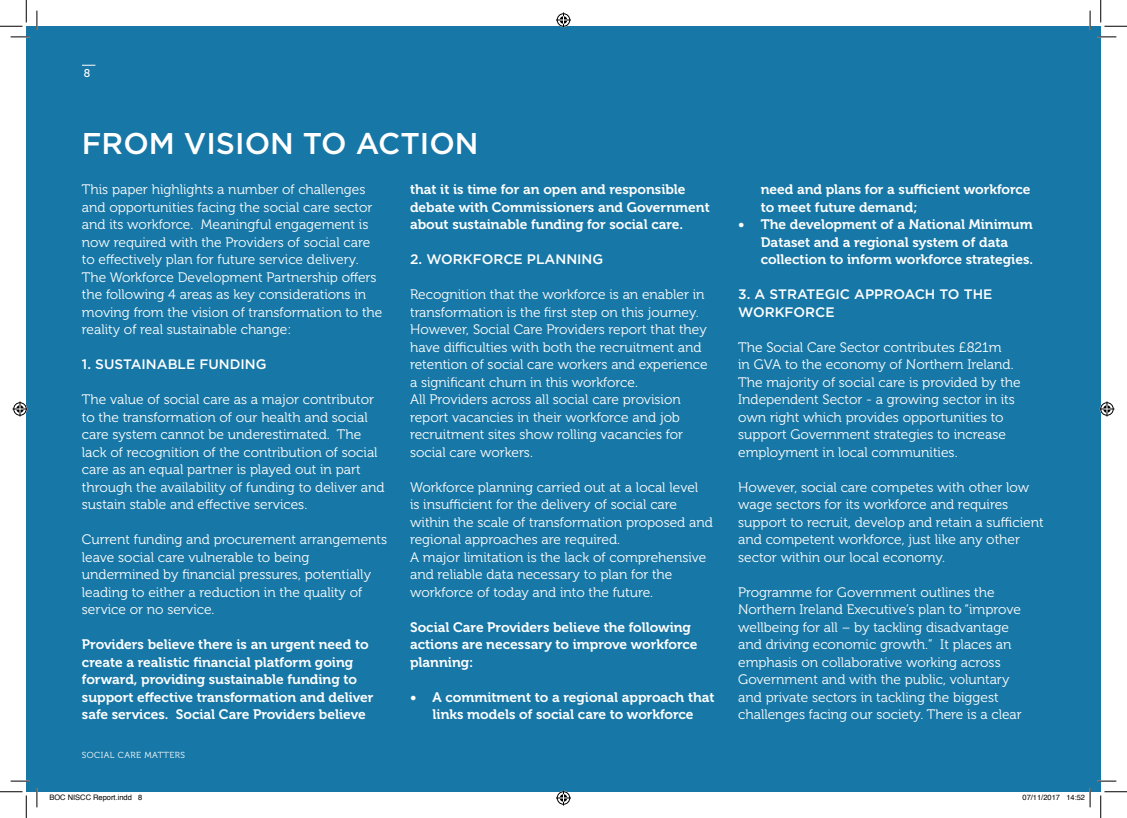
<style>
.page{position:relative;width:1127px;height:818px;background:#fff}
.page>*{position:absolute;margin:0;border:0;box-sizing:border-box;transform-origin:0 0}
.Body_Copy{font:500 30px "Gotham";color:#fff}
.Body_Copy-2{font:13.75px/17.5px "Museo 300";color:#fff}
.Body_Copy-3{font:13.75px/17.5px "Museo 700";color:#fff}
.Body_Copy-4{font:500 13.75px/17.5px "Gotham";color:#fff}
.t1{font:11.25px "Museo 500";color:#fff}
.t2{font:8.75px "Museo 300";letter-spacing:.05em;color:#fff}
.t3{font:7.5px "Helvetica";color:#000}
</style>
<div class="page">
<div style="left:26px;top:26px;width:1074px;height:766px;background:#1777a6"></div>
<svg style="left:82px;top:65px;width:13px;height:1px"></svg>
<svg style="left:11px;top:36px;width:18px;height:2px"></svg>
<svg style="left:1097px;top:36px;width:18px;height:2px"></svg>
<svg style="left:11px;top:780px;width:18px;height:2px"></svg>
<svg style="left:1097px;top:780px;width:18px;height:2px"></svg>
<svg style="left:36px;top:11px;width:2px;height:18px"></svg>
<svg style="left:36px;top:788px;width:2px;height:19px"></svg>
<svg style="left:1089px;top:11px;width:1px;height:18px"></svg>
<svg style="left:0;top:0;width:27px;height:27px"></svg>
<svg style="left:0;top:791px;width:27px;height:27px"></svg>
<svg style="left:1100px;top:0;width:26px;height:27px"></svg>
<svg style="left:1100px;top:791px;width:26px;height:27px"></svg>
<svg style="left:556px;top:13px;width:15px;height:15px"></svg>
<svg style="left:556px;top:790px;width:15px;height:15px"></svg>
<svg style="left:13px;top:401px;width:15px;height:15px"></svg>
<svg style="left:1099px;top:401px;width:15px;height:15px"></svg>
<svg style="left:1089px;top:788px;width:1px;height:19px"></svg>
<p class="t1" style="left:84px;top:67px;width:8px">8</p>
<p class="Body_Copy" style="left:82px;top:127px;width:398px">FROM VISION TO ACTION</p>
<p class="Body_Copy-2" style="left:82px;top:181px;width:302px">This paper highlights a number of challenges and opportunities facing the social care sector and its workforce. Meaningful engagement is now required with the Providers of social care to effectively plan for future service delivery.<br>The Workforce Development Partnership offers the following 4 areas as key considerations in moving from the vision of transformation to the reality of real sustainable change:</p>
<p class="Body_Copy-4" style="left:82px;top:355px;width:186px">1. SUSTAINABLE FUNDING</p>
<p class="Body_Copy-2" style="left:82px;top:391px;width:304px">The value of social care as a major contributor to the transformation of our health and social care system cannot be underestimated. The lack of recognition of the contribution of social care as an equal partner is played out in part through the availability of funding to deliver and sustain stable and effective services.</p>
<p class="Body_Copy-2" style="left:82px;top:531px;width:307px">Current funding and procurement arrangements leave social care vulnerable to being undermined by financial pressures, potentially leading to either a reduction in the quality of service or no service.</p>
<p class="Body_Copy-3" style="left:82px;top:636px;width:293px">Providers believe there is an urgent need to create a realistic financial platform going forward, providing sustainable funding to support effective transformation and deliver safe services. Social Care Providers believe</p>
<p class="Body_Copy-3" style="left:410px;top:181px;width:301px">that it is time for an open and responsible debate with Commissioners and Government about sustainable funding for social care.</p>
<p class="Body_Copy-4" style="left:410px;top:250px;width:195px">2. WORKFORCE PLANNING</p>
<p class="Body_Copy-2" style="left:410px;top:286px;width:299px">Recognition that the workforce is an enabler in transformation is the first step on this journey.<br>However, Social Care Providers report that they have difficulties with both the recruitment and retention of social care workers and experience a significant churn in this workforce.</p>
<p class="Body_Copy-2" style="left:410px;top:391px;width:274px">All Providers across all social care provision report vacancies in their workforce and job recruitment sites show rolling vacancies for social care workers.</p>
<p class="Body_Copy-2" style="left:410px;top:479px;width:304px">Workforce planning carried out at a local level<br>is insufficient for the delivery of social care within the scale of transformation proposed and regional approaches are required.</p>
<p class="Body_Copy-2" style="left:410px;top:549px;width:298px">A major limitation is the lack of comprehensive and reliable data necessary to plan for the workforce of today and into the future.</p>
<p class="Body_Copy-3" style="left:410px;top:618px;width:289px">Social Care Providers believe the following actions are necessary to improve workforce planning:</p>
<p class="Body_Copy-3" style="left:410px;top:688px;width:306px;text-align:center">• A commitment to a regional approach that links models of social care to workforce</p>
<p class="t2" style="left:82px;top:750px;width:105px">SOCIAL CARE MATTERS</p>
<p class="Body_Copy-3" style="left:760px;top:181px;width:271px">need and plans for a sufficient workforce to meet future demand;</p>
<p class="Body_Copy-3" style="left:760px;top:216px;width:274px;text-indent:-22px">• The development of a National Minimum<br>Dataset and a regional system of data collection to inform workforce strategies.</p>
<p class="Body_Copy-4" style="left:738px;top:285px;width:255px">3. A STRATEGIC APPROACH TO THE<br>WORKFORCE</p>
<p class="Body_Copy-2" style="left:738px;top:339px;width:284px">The Social Care Sector contributes £821m<br>in GVA to the economy of Northern Ireland.<br>The majority of social care is provided by the Independent Sector - a growing sector in its own right which provides opportunities to support Government strategies to increase employment in local communities.</p>
<p class="Body_Copy-2" style="left:738px;top:479px;width:307px">However, social care competes with other low wage sectors for its workforce and requires support to recruit, develop and retain a sufficient and competent workforce, just like any other sector within our local economy.</p>
<p class="Body_Copy-2" style="left:738px;top:584px;width:285px">Programme for Government outlines the Northern Ireland Executive’s plan to “improve wellbeing for all – by tackling disadvantage and driving economic growth.” It places an emphasis on collaborative working across Government and with the public, voluntary and private sectors in tackling the biggest challenges facing our society. There is a clear</p>
<p class="t3" style="left:49px;top:791px;width:94px">BOC NISCC Report.indd 8</p>
<p class="t3" style="left:1022px;top:791px;width:64px">07/11/2017 14:52</p>
</div>
